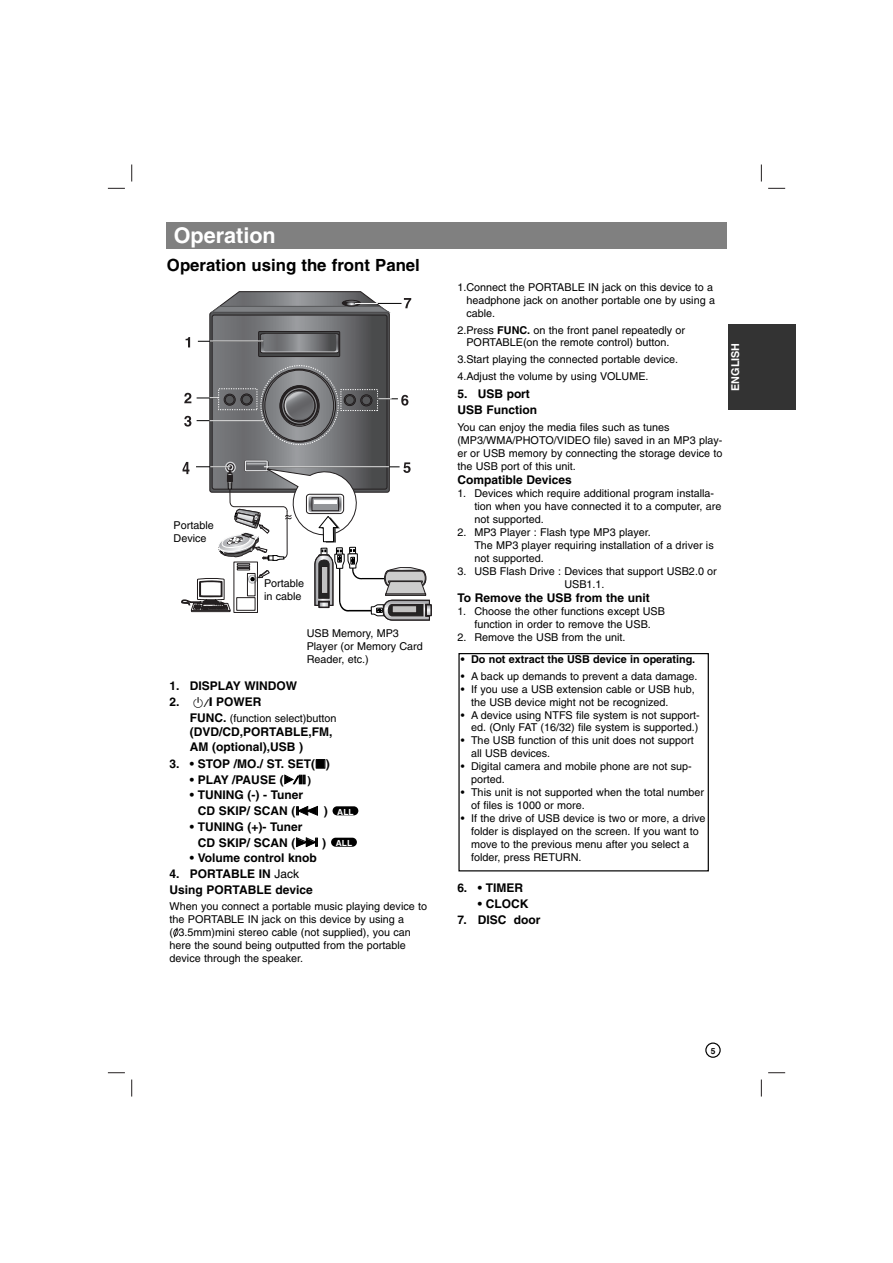
<style>
.page{position:relative;width:893px;height:1263px;background:#fff}
.page>*{position:absolute;margin:0;border:0;box-sizing:border-box;transform-origin:0 0}
.t1{font:700 21.6px "Helvetica";color:#fff}
.t2{font:700 16.8px "Helvetica";color:#000}
.t3{font:700 12px/16px "Helvetica";color:#000}
.t4{font:10.8px/12.9px "Helvetica";color:#000}
.t5{font:700 10.8px "Helvetica";color:#000}
.t6{font:700 10.8px "Helvetica";color:#fff}
.t7{font:700 8.4px "Helvetica";color:#fff}
.t8{font:700 8.4px "Helvetica";color:#000}
.s1{font-family:"Sony PS Common";font-weight:400;font-size:10.8px}
.s2{font-weight:700;font-size:12px}
.s3{font-family:"Sony PS Common";font-weight:400}
.s4{font-size:10.8px}
.s5{font-weight:400}
.s6{font-weight:700}
</style>
<div class="page">
<svg style="left:131px;top:165px;width:1px;height:17px"></svg>
<svg style="left:761px;top:165px;width:1px;height:17px"></svg>
<svg style="left:131px;top:1080px;width:1px;height:17px"></svg>
<svg style="left:761px;top:1080px;width:1px;height:17px"></svg>
<svg style="left:108px;top:188px;width:17px;height:1px"></svg>
<svg style="left:768px;top:188px;width:17px;height:1px"></svg>
<svg style="left:108px;top:1072px;width:17px;height:1px"></svg>
<svg style="left:768px;top:1072px;width:17px;height:1px"></svg>
<div style="left:166px;top:222px;width:560px;height:27px;background:#808080"></div>
<svg style="left:705px;top:1043px;width:15px;height:15px"></svg>
<div style="left:727px;top:324px;width:68px;height:85px;background:#333"></div>
<svg style="left:181px;top:291px;width:251px;height:330px"></svg>
<hr style="left:264px;top:466px;width:125px;height:1px;background:#fff">
<svg style="left:173px;top:927px;width:5px;height:10px"></svg>
<div style="left:331px;top:838px;width:26px;height:9px;background:#000;border-radius:5px"></div>
<div style="left:332px;top:806px;width:26px;height:9px;background:#000;border-radius:5px"></div>
<div style="left:458px;top:653px;width:251px;height:218px;border:1px solid #000"></div>
<h1 class="t1" style="left:174px;top:227px;width:103px">Operation</h1>
<h2 class="t2" style="left:167px;top:259px;width:254px">Operation using the front Panel</h2>
<p class="t4" style="left:173px;top:520px;width:42px">Portable<br>Device</p>
<p class="t4" style="left:264px;top:578px;width:42px">Portable in cable</p>
<p class="t4" style="left:307px;top:627px;width:118px">USB Memory, MP3<br>Player (or Memory Card<br>Reader, etc.)</p>
<p class="t3" style="left:169px;top:679px;width:129px">1. DISPLAY WINDOW</p>
<p class="t3" style="left:169px;top:695px;width:93px">2. <sub>1/</sub><span class="s1">[</span> POWER</p>
<p class="t4" style="left:190px;top:713px;width:148px"><span class="s2">FUNC.</span> (function select)button</p>
<p class="t3" style="left:190px;top:726px;width:144px;line-height:14.4px">(DVD/CD,PORTABLE,FM,<br>AM (optional),USB )</p>
<p class="t3" style="left:169px;top:757px;width:162px">3. • STOP /MO./ ST. SET(<span class="s3">x</span>)</p>
<p class="t3" style="left:190px;top:773px;width:123px">• PLAY /PAUSE (<span class="s3">B</span><span class="s1">/[]</span> <span class="s4">)</span></p>
<p class="t3" style="left:198px;top:788px;width:131px;text-indent:-8px">• TUNING (-) - Tuner<br>CD SKIP/ SCAN (<span class="s3">.</span> )</p>
<p class="t3" style="left:198px;top:820px;width:130px;text-indent:-8px">• TUNING (+)- Tuner<br>CD SKIP/ SCAN (<span class="s3">&gt;</span> )</p>
<p class="t3" style="left:190px;top:851px;width:128px">• Volume control knob</p>
<p class="t3" style="left:169px;top:867px;width:145px">4. PORTABLE IN <span class="s5">Jack<br></span>Using PORTABLE device</p>
<p class="t4" style="left:169px;top:900px;width:259px">When you connect a portable music playing device to the PORTABLE IN jack on this device by using a<br>( 3.5mm)mini stereo cable (not supplied), you can here the sound being outputted from the portable device through the speaker.</p>
<p class="t7" style="left:337px;top:809px;width:18px">ALL</p>
<p class="t7" style="left:336px;top:840px;width:18px">ALL</p>
<p class="t4" style="left:466px;top:282px;width:250px;text-indent:-9px">1.Connect the PORTABLE IN jack on this device to a headphone jack on another portable one by using a cable.</p>
<p class="t4" style="left:466px;top:324px;width:220px;text-indent:-9px">2.Press <span class="s6">FUNC.</span> on the front panel repeatedly or<br>PORTABLE(on the remote control) button.</p>
<p class="t4" style="left:457px;top:351px;width:222px;line-height:17.2px">3.Start playing the connected portable device.<br>4.Adjust the volume by using VOLUME.</p>
<p class="t3" style="left:457px;top:387px;width:81px">5. USB port<br>USB Function</p>
<p class="t4" style="left:457px;top:422px;width:267px">You can enjoy the media files such as tunes (MP3/WMA/PHOTO/VIDEO file) saved in an MP3 play&shy;er or USB memory by connecting the storage device to the USB port of this unit.</p>
<p class="t3" style="left:457px;top:473px;width:116px">Compatible Devices</p>
<p class="t4" style="left:474px;top:488px;width:248px;text-indent:-17px">1. Devices which require additional program installa&shy;tion when you have connected it to a computer, are not supported.</p>
<p class="t4" style="left:474px;top:527px;width:241px;text-indent:-17px">2. MP3 Player : Flash type MP3 player.<br>The MP3 player requiring installation of a driver is not supported.</p>
<p class="t4" style="left:457px;top:566px;width:261px;text-align:center">3. USB Flash Drive : Devices that support USB2.0 or<br>USB1.1.</p>
<p class="t3" style="left:457px;top:591px;width:194px">To Remove the USB from the unit</p>
<p class="t4" style="left:457px;top:606px;width:209px;text-align:center">1. Choose the other functions except USB function in order to remove the USB.</p>
<p class="t4" style="left:457px;top:632px;width:169px">2. Remove the USB from the unit.</p>
<p class="t5" style="left:461px;top:656px;width:236px">• Do not extract the USB device in operating.</p>
<p class="t4" style="left:461px;top:670px;width:238px">• A back up demands to prevent a data damage.</p>
<p class="t4" style="left:471px;top:683px;width:225px;text-indent:-10px">• If you use a USB extension cable or USB hub, the USB device might not be recognized.</p>
<p class="t4" style="left:461px;top:709px;width:240px;text-align:right">• A device using NTFS file system is not support&shy;ed. (Only FAT (16/32) file system is supported.)</p>
<p class="t4" style="left:471px;top:735px;width:224px;text-indent:-10px">• The USB function of this unit does not support all USB devices.</p>
<p class="t4" style="left:471px;top:761px;width:222px;text-indent:-10px">• Digital camera and mobile phone are not sup&shy;ported.</p>
<p class="t4" style="left:471px;top:787px;width:234px;text-indent:-10px">• This unit is not supported when the total number of files is 1000 or more.</p>
<p class="t4" style="left:471px;top:813px;width:236px;text-indent:-10px">• If the drive of USB device is two or more, a drive folder is displayed on the screen. If you want to move to the previous menu after you select a folder, press RETURN.</p>
<p class="t3" style="left:457px;top:881px;width:67px">6. • TIMER</p>
<p class="t3" style="left:478px;top:897px;width:52px">• CLOCK</p>
<p class="t3" style="left:457px;top:913px;width:85px">7. DISC door</p>
<p class="t6" style="left:731px;top:391px;width:49px;rotate:-90deg">ENGLISH</p>
<p class="t8" style="left:710px;top:1048px;width:6px">5</p>
</div>
